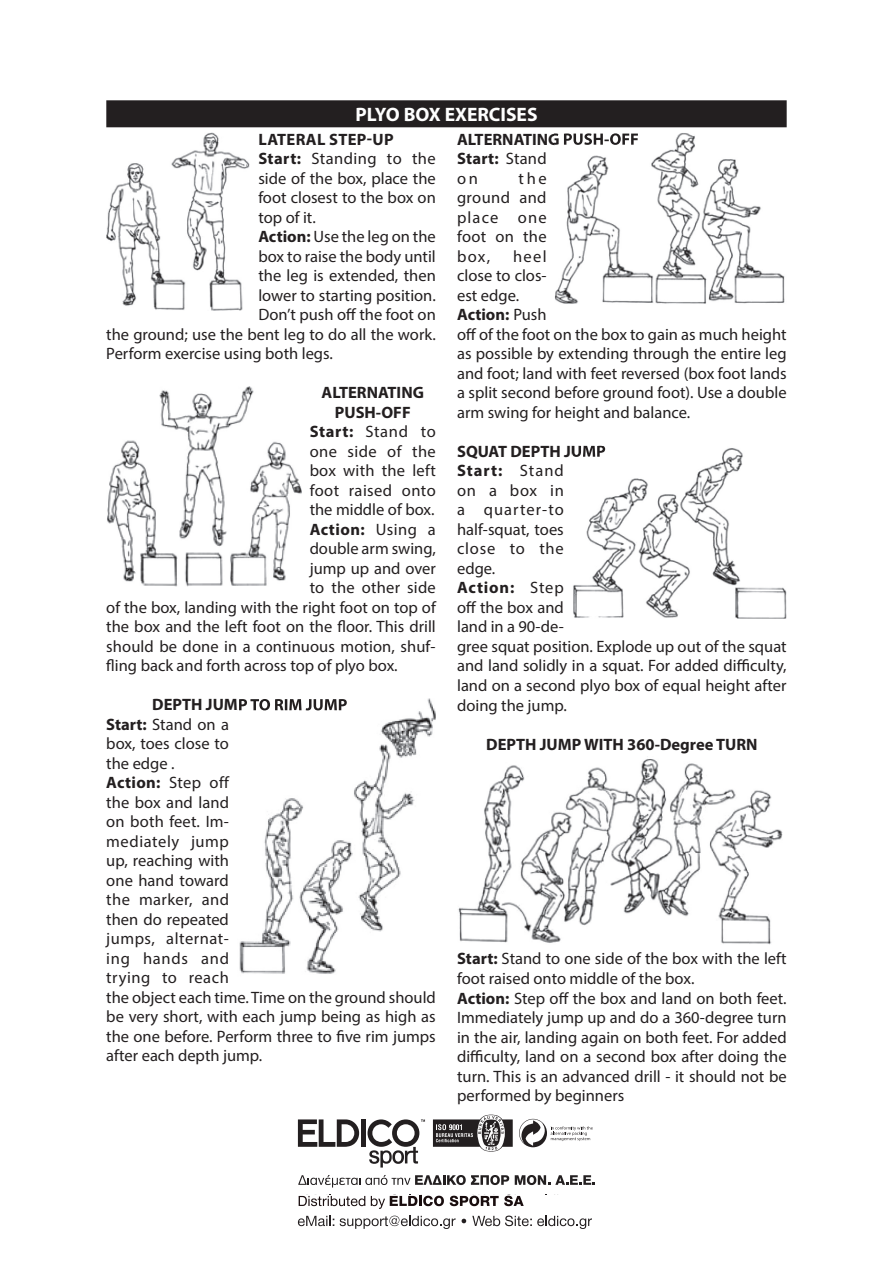
<style>
.page{position:relative;width:893px;height:1263px;background:#fff}
.page>*{position:absolute;margin:0;border:0;box-sizing:border-box;transform-origin:0 0}
.t1{font:700 19.5px "Myriad Pro";color:#fff}
.t2{font:16.5px/19.5px "Myriad Pro";color:#231f20}
.t3{font:700 16.5px/19.5px "Myriad Pro";color:#231f20}
.t4{font:16.5px "Myriad Pro";letter-spacing:.03em;color:#231f20}
.t5{font:700 16.5px "Myriad Pro";letter-spacing:.02em;color:#231f20}
.t6{font:16.5px "Myriad Pro";letter-spacing:.025em;color:#231f20}
.s1{font-weight:700}
.s2{font-weight:400}
</style>
<div class="page">
<svg style="left:298px;top:1175px;width:211px;height:12px"></svg>
<svg style="left:515px;top:1175px;width:80px;height:10px"></svg>
<div style="left:361px;top:1119px;width:5px;height:28px;background:#231f20"></div>
<svg style="left:298px;top:1119px;width:61px;height:28px"></svg>
<svg style="left:368px;top:1119px;width:57px;height:48px"></svg>
<svg style="left:433px;top:1115px;width:80px;height:36px"></svg>
<svg style="left:519px;top:1119px;width:74px;height:28px"></svg>
<svg style="left:298px;top:1216px;width:36px;height:10px"></svg>
<svg style="left:340px;top:1215px;width:116px;height:14px"></svg>
<svg style="left:462px;top:1219px;width:4px;height:4px"></svg>
<svg style="left:472px;top:1215px;width:120px;height:14px"></svg>
<svg style="left:299px;top:1196px;width:66px;height:10px"></svg>
<svg style="left:371px;top:1196px;width:73px;height:13px"></svg>
<svg style="left:450px;top:1196px;width:74px;height:10px"></svg>
<div style="left:106px;top:100px;width:681px;height:27px;background:#231f20"></div>
<img style="left:106px;top:133px;width:144px;height:177px">
<img style="left:555px;top:133px;width:230px;height:171px">
<img style="left:555px;top:133px;width:84px;height:12px">
<img style="left:107px;top:387px;width:194px;height:199px">
<img style="left:573px;top:448px;width:214px;height:171px">
<img style="left:572px;top:446px;width:34px;height:13px">
<img style="left:458px;top:759px;width:325px;height:186px">
<img style="left:239px;top:698px;width:197px;height:276px">
<img style="left:237px;top:699px;width:110px;height:11px">
<p class="t1" style="left:355px;top:102px;width:184px">PLYO BOX EXERCISES</p>
<p class="t5" style="left:259px;top:128px;width:137px">LATERAL STEP-UP</p>
<p class="t4" style="left:258px;top:148px;width:179px"><span class="s1">Start:</span> Standing to the</p>
<p class="t2" style="left:258px;top:168px;width:179px">side of the box, place the</p>
<p class="t2" style="left:258px;top:188px;width:179px">foot closest to the box on</p>
<p class="t2" style="left:258px;top:207px;width:59px">top of it.</p>
<p class="t2" style="left:258px;top:227px;width:179px"><span class="s1">Action:</span> Use the leg on the</p>
<p class="t2" style="left:258px;top:246px;width:179px">box to raise the body until</p>
<p class="t2" style="left:258px;top:266px;width:179px">the leg is extended, then</p>
<p class="t2" style="left:258px;top:285px;width:179px">lower to starting position.</p>
<p class="t2" style="left:258px;top:305px;width:179px">Don’t push off the foot on</p>
<p class="t2" style="left:106px;top:324px;width:331px">the ground; use the bent leg to do all the work.</p>
<p class="t2" style="left:106px;top:344px;width:228px">Perform exercise using both legs.</p>
<p class="t3" style="left:322px;top:382px;width:104px">ALTERNATING</p>
<p class="t3" style="left:335px;top:402px;width:77px">PUSH-OFF</p>
<p class="t2" style="left:310px;top:422px;width:128px"><span class="s1">Start:</span> Stand to</p>
<p class="t4" style="left:310px;top:441px;width:128px">one side of the</p>
<p class="t2" style="left:310px;top:461px;width:128px">box with the left</p>
<p class="t6" style="left:310px;top:480px;width:128px">foot raised onto</p>
<p class="t2" style="left:310px;top:500px;width:126px">the middle of box.</p>
<p class="t3" style="left:310px;top:519px;width:128px">Action: <span class="s2">Using a</span></p>
<p class="t2" style="left:310px;top:539px;width:128px">double arm swing,</p>
<p class="t2" style="left:310px;top:558px;width:128px">jump up and over</p>
<p class="t2" style="left:310px;top:578px;width:128px">to the other side</p>
<p class="t2" style="left:106px;top:597px;width:331px">of the box, landing with the right foot on top of</p>
<p class="t2" style="left:106px;top:617px;width:331px">the box and the left foot on the floor. This drill</p>
<p class="t2" style="left:106px;top:636px;width:331px">should be done in a continuous motion, shuf-</p>
<p class="t2" style="left:106px;top:656px;width:293px">fling back and forth across top of plyo box.</p>
<p class="t3" style="left:457px;top:129px;width:183px">ALTERNATING PUSH-OFF<br>Start: <span class="s2">Stand<br>on</span></p>
<p class="t2" style="left:457px;top:168px;width:91px;text-align:justify;text-indent:62px">the ground and place one foot on the box,</p>
<p class="t2" style="left:457px;top:246px;width:331px;text-indent:56px">heel<br>close to clos-<br>est edge.<br><span class="s1">Action:</span> Push<br>off of the foot on the box to gain as much height as possible by extending through the entire leg and foot; land with feet reversed (box foot lands a split second before ground foot). Use a double arm swing for height and balance.</p>
<p class="t2" style="left:457px;top:441px;width:331px"><span class="s1">SQUAT DEPTH JUMP<br>Start:</span> Stand<br>on a box in<br>a quarter-to<br>half-squat, toes<br>close to the<br>edge.<br><span class="s1">Action:</span> Step<br>off the box and<br>land in a 90-de-<br>gree squat position. Explode up out of the squat and land solidly in a squat. For added difficulty, land on a second plyo box of equal height after doing the jump.</p>
<p class="t3" style="left:486px;top:734px;width:273px">DEPTH JUMP WITH 360-Degree TURN</p>
<p class="t2" style="left:106px;top:714px;width:331px"><span class="s1">Start:</span> Stand on a<br>box, toes close to<br>the edge .<br><span class="s1">Action:</span> Step off<br>the box and land<br>on both feet. Im-<br>mediately jump<br>up, reaching with<br>one hand toward<br>the marker, and<br>then do repeated<br>jumps, alternat-<br>ing hands and<br>trying to reach<br>the object each time. Time on the ground should be very short, with each jump being as high as the one before. Perform three to five rim jumps after each depth jump.</p>
<p class="t2" style="left:457px;top:949px;width:331px"><span class="s1">Start:</span> Stand to one side of the box with the left foot raised onto middle of the box.<br><span class="s1">Action:</span> Step off the box and land on both feet.<br>Immediately jump up and do a 360-degree turn in the air, landing again on both feet. For added difficulty, land on a second box after doing the turn. This is an advanced drill - it should not be performed by beginners</p>
</div>
